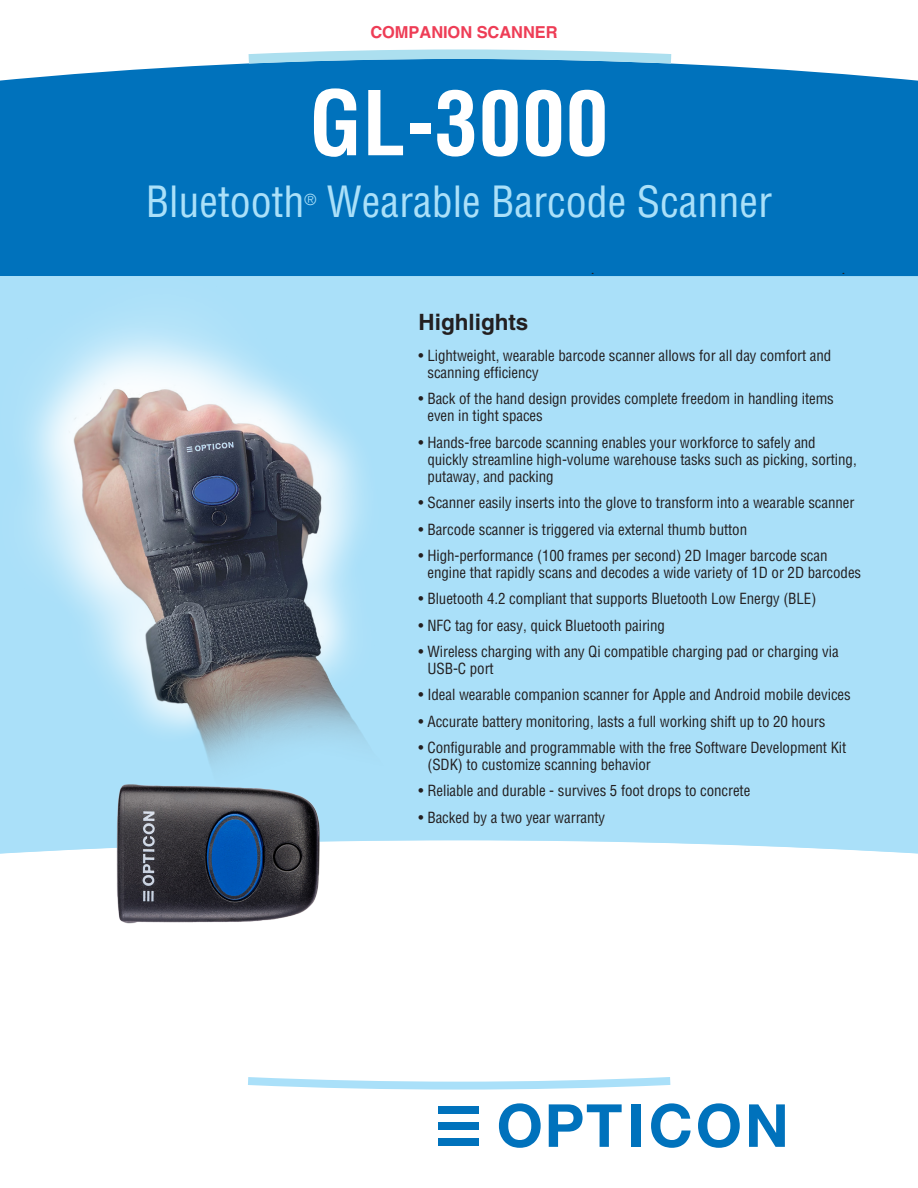
<style>
.page{position:relative;width:918px;height:1188px;background:#fff}
.page>*{position:absolute;margin:0;border:0;box-sizing:border-box;transform-origin:0 0}
.Product_number{font:700 condensed 87px "Helvetica";color:#fff}
.Product_name{font:condensed 42px "Helvetica";color:#aae0f9}
.Highlights_subhead{font:700 22.5px "Helvetica";color:#231f20}
.t1{font:700 16.5px "Helvetica";letter-spacing:-.005em;color:#ee3d56}
.t2{font:condensed 15px/17.2px "Helvetica";letter-spacing:-.005em;color:#231f20}
.Product_name-2{font:condensed 14.85px "Helvetica";color:#aae0f9}
</style>
<div class="page">
<div style="left:438px;top:1106px;width:41px;height:8px;background:#0072bc"></div>
<div style="left:438px;top:1122px;width:41px;height:8px;background:#0072bc"></div>
<div style="left:438px;top:1138px;width:41px;height:8px;background:#0072bc"></div>
<svg style="left:499px;top:1103px;width:42px;height:45px"></svg>
<svg style="left:549px;top:1104px;width:73px;height:43px"></svg>
<div style="left:631px;top:1104px;width:10px;height:43px;background:#0072bc"></div>
<svg style="left:651px;top:1103px;width:40px;height:45px"></svg>
<svg style="left:698px;top:1103px;width:42px;height:45px"></svg>
<svg style="left:749px;top:1104px;width:36px;height:43px"></svg>
<svg style="left:248px;top:1077px;width:423px;height:13px"></svg>
<div style="left:0;top:63px;width:918px;height:213px;background:#0072bc"></div>
<svg style="left:239px;top:49px;width:442px;height:20px;background:#70b6dc"></svg>
<div style="left:0;top:276px;width:918px;height:578px;background:#aae0f9"></div>
<img style="left:0;top:276px;width:459px;height:508px">
<img style="left:68px;top:757px;width:295px;height:167px">
<p class="t1" style="left:370px;top:22px;width:189px">COMPANION SCANNER</p>
<p class="Product_number" style="left:309px;top:71px;width:301px">GL-3000</p>
<p class="Product_name" style="left:146px;top:175px;width:160px">Bluetooth</p>
<p class="Product_name-2" style="left:304px;top:190px;width:13px">®</p>
<p class="Product_name" style="left:327px;top:175px;width:447px">Wearable Barcode Scanner</p>
<p class="Highlights_subhead" style="left:418px;top:308px;width:112px">Highlights</p>
<p class="t2" style="left:428px;top:346px;width:405px;text-indent:-9px">• Lightweight, wearable barcode scanner allows for all day comfort and scanning efficiency</p>
<p class="t2" style="left:428px;top:390px;width:408px;text-indent:-9px">• Back of the hand design provides complete freedom in handling items even in tight spaces</p>
<p class="t2" style="left:428px;top:433px;width:431px;text-indent:-9px">• Hands-free barcode scanning enables your workforce to safely and quickly streamline high-volume warehouse tasks such as picking, sorting, putaway, and packing</p>
<p class="t2" style="left:418px;top:494px;width:438px">• Scanner easily inserts into the glove to transform into a wearable scanner</p>
<p class="t2" style="left:418px;top:520px;width:330px">• Barcode scanner is triggered via external thumb button</p>
<p class="t2" style="left:428px;top:546px;width:435px;text-indent:-9px">• High-performance (100 frames per second) 2D Imager barcode scan engine that rapidly scans and decodes a wide variety of 1D or 2D barcodes</p>
<p class="t2" style="left:418px;top:590px;width:399px">• Bluetooth 4.2 compliant that supports Bluetooth Low Energy (BLE)</p>
<p class="t2" style="left:418px;top:616px;width:248px">• NFC tag for easy, quick Bluetooth pairing</p>
<p class="t2" style="left:428px;top:642px;width:413px;text-indent:-9px">• Wireless charging with any Qi compatible charging pad or charging via<br>USB-C port</p>
<p class="t2" style="left:418px;top:686px;width:434px">• Ideal wearable companion scanner for Apple and Android mobile devices</p>
<p class="t2" style="left:418px;top:712px;width:408px">• Accurate battery monitoring, lasts a full working shift up to 20 hours</p>
<p class="t2" style="left:428px;top:738px;width:420px;text-indent:-9px">• Configurable and programmable with the free Software Development Kit (SDK) to customize scanning behavior</p>
<p class="t2" style="left:418px;top:782px;width:333px">• Reliable and durable - survives 5 foot drops to concrete</p>
<p class="t2" style="left:418px;top:808px;width:188px">• Backed by a two year warranty</p>
</div>
